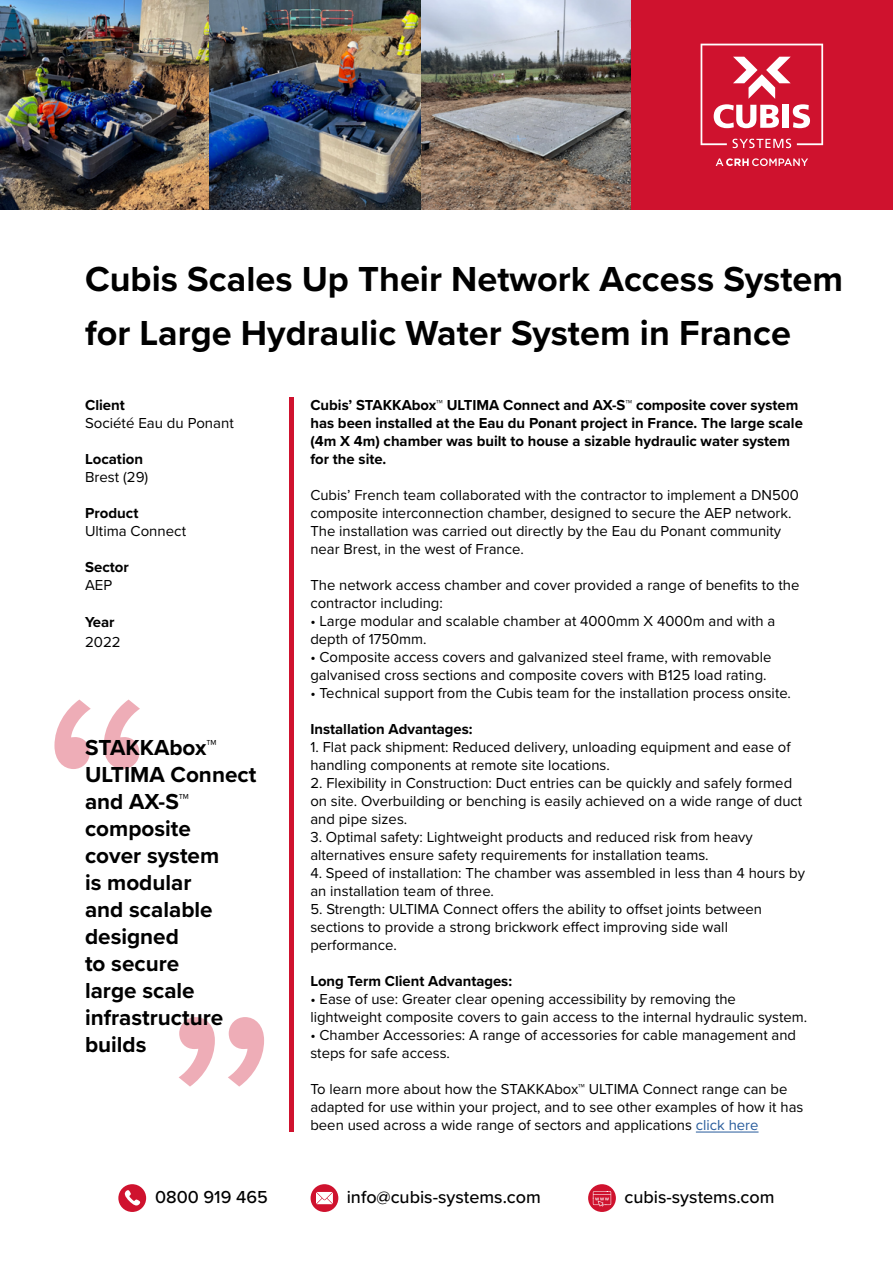
<style>
.page{position:relative;width:893px;height:1263px;background:#fff}
.page>*{position:absolute;margin:0;border:0;box-sizing:border-box;transform-origin:0 0}
.t1{font:700 36px/54px "Proxima Nova";color:#000}
.t2{font:700 22.5px/27px "Proxima Nova";color:#000}
.t3{font:500 18px "Proxima Nova";color:#000}
.t4{font:15px/18px "Proxima Nova";color:#000}
.t5{font:700 15px/18px "Proxima Nova";color:#000}
.s1{color:#275b9b}
</style>
<div class="page">
<div style="left:631px;top:0;width:262px;height:210px;background:#cf122e"></div>
<svg style="left:701px;top:44px;width:122px;height:104px"></svg>
<svg style="left:716px;top:158px;width:92px;height:8px"></svg>
<svg style="left:54px;top:699px;width:86px;height:70px"></svg>
<hr style="left:289px;top:398px;width:4px;height:734px;background:#cf122e">
<svg style="left:179px;top:1017px;width:85px;height:69px"></svg>
<img style="left:1px;top:0;width:209px;height:210px">
<img style="left:210px;top:0;width:212px;height:210px">
<img style="left:422px;top:0;width:209px;height:210px">
<hr style="left:696px;top:1131px;width:62px;height:1px;background:#275b9b">
<div style="left:311px;top:1184px;width:27px;height:28px;background:#cf122e;border-radius:50%"></div>
<svg style="left:316px;top:1192px;width:17px;height:12px"></svg>
<svg style="left:588px;top:1184px;width:28px;height:28px"></svg>
<svg style="left:593px;top:1191px;width:18px;height:15px"></svg>
<div style="left:118px;top:1184px;width:28px;height:28px;background:#cf122e;border-radius:50%"></div>
<svg style="left:124px;top:1190px;width:16px;height:15px"></svg>
<h1 class="t1" style="left:85px;top:252px;width:760px">Cubis Scales Up Their Network Access System for Large Hydraulic Water System in France</h1>
<p class="t5" style="left:85px;top:395px;width:41px">Client</p>
<p class="t4" style="left:85px;top:413px;width:150px">Société Eau du Ponant</p>
<p class="t5" style="left:85px;top:449px;width:60px">Location</p>
<p class="t4" style="left:85px;top:467px;width:65px">Brest (29)</p>
<p class="t5" style="left:85px;top:503px;width:55px">Product</p>
<p class="t4" style="left:85px;top:521px;width:103px">Ultima Connect</p>
<p class="t5" style="left:85px;top:557px;width:45px">Sector</p>
<p class="t4" style="left:85px;top:575px;width:29px">AEP</p>
<p class="t5" style="left:85px;top:613px;width:31px">Year</p>
<p class="t4" style="left:85px;top:632px;width:37px">2022</p>
<h2 class="t2" style="left:85px;top:733px;width:173px">STAKKAbox™<br>ULTIMA Connect and AX-S™ composite<br>cover system<br>is modular<br>and scalable designed<br>to secure<br>large scale infrastructure builds</h2>
<p class="t5" style="left:310px;top:395px;width:494px">Cubis’ STAKKAbox™ ULTIMA Connect and AX-S™ composite cover system has been installed at the Eau du Ponant project in France. The large scale (4m X 4m) chamber was built to house a sizable hydraulic water system for the site.</p>
<p class="t4" style="left:310px;top:485px;width:490px">Cubis’ French team collaborated with the contractor to implement a DN500 composite interconnection chamber, designed to secure the AEP network.<br>The installation was carried out directly by the Eau du Ponant community near Brest, in the west of France.</p>
<p class="t4" style="left:310px;top:575px;width:490px">The network access chamber and cover provided a range of benefits to the contractor including:</p>
<p class="t4" style="left:310px;top:611px;width:466px">• Large modular and scalable chamber at 4000mm X 4000m and with a depth of 1750mm.</p>
<p class="t4" style="left:310px;top:647px;width:462px">• Composite access covers and galvanized steel frame, with removable galvanised cross sections and composite covers with B125 load rating.</p>
<p class="t4" style="left:310px;top:683px;width:482px">• Technical support from the Cubis team for the installation process onsite.</p>
<p class="t5" style="left:310px;top:719px;width:164px">Installation Advantages:</p>
<p class="t4" style="left:310px;top:737px;width:482px">1. Flat pack shipment: Reduced delivery, unloading equipment and ease of handling components at remote site locations.</p>
<p class="t4" style="left:310px;top:773px;width:493px">2. Flexibility in Construction: Duct entries can be quickly and safely formed on site. Overbuilding or benching is easily achieved on a wide range of duct and pipe sizes.</p>
<p class="t4" style="left:310px;top:827px;width:444px">3. Optimal safety: Lightweight products and reduced risk from heavy alternatives ensure safety requirements for installation teams.</p>
<p class="t4" style="left:310px;top:863px;width:496px">4. Speed of installation: The chamber was assembled in less than 4 hours by an installation team of three.</p>
<p class="t4" style="left:310px;top:899px;width:453px">5. Strength: ULTIMA Connect offers the ability to offset joints between sections to provide a strong brickwork effect improving side wall performance.</p>
<p class="t5" style="left:310px;top:971px;width:203px">Long Term Client Advantages:</p>
<p class="t4" style="left:310px;top:989px;width:498px">• Ease of use: Greater clear opening accessibility by removing the lightweight composite covers to gain access to the internal hydraulic system.</p>
<p class="t4" style="left:310px;top:1025px;width:487px">• Chamber Accessories: A range of accessories for cable management and steps for safe access.</p>
<p class="t4" style="left:310px;top:1079px;width:494px">To learn more about how the STAKKAbox™ ULTIMA Connect range can be adapted for use within your project, and to see other examples of how it has been used across a wide range of sectors and applications <span class="s1">click here</span></p>
<p class="t3" style="left:155px;top:1184px;width:114px">0800 919 465</p>
<p class="t3" style="left:347px;top:1184px;width:196px">info@cubis-systems.com</p>
<p class="t3" style="left:624px;top:1184px;width:152px">cubis-systems.com</p>
</div>
